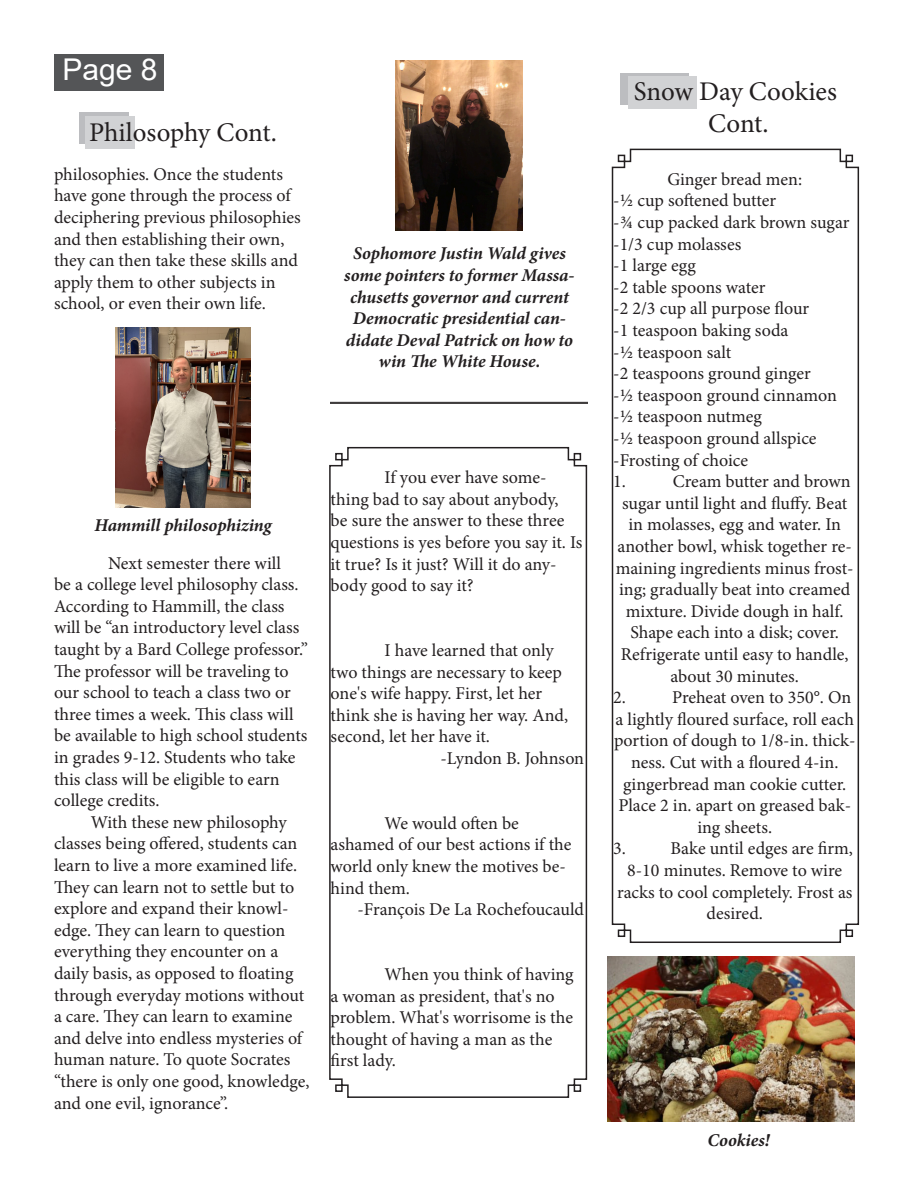
<style>
.page{position:relative;width:918px;height:1188px;background:#fff}
.page>*{position:absolute;margin:0;border:0;box-sizing:border-box;transform-origin:0 0}
.t1{font:30px "Arial";color:#fff}
.t2{font:27px "Minion Pro";color:#231f20}
.t3{font:18px/21.6px "Minion Pro";color:#231f20}
.t4{font:italic 700 18px/21.6px "Minion Pro";letter-spacing:-.005em;color:#231f20;text-align:center}
</style>
<div class="page">
<div style="left:54px;top:54px;width:110px;height:36px;background:#545557"></div>
<svg style="left:611px;top:148px;width:249px;height:795px"></svg>
<img style="left:608px;top:956px;width:247px;height:165px">
<hr style="left:330px;top:402px;width:258px;height:1px;background:#231f20">
<hr style="left:330px;top:403px;width:258px;height:1px;background:#231f20">
<svg style="left:329px;top:446px;width:259px;height:652px"></svg>
<img style="left:395px;top:60px;width:128px;height:170px">
<div style="left:79px;top:112px;width:49px;height:32px;background:#bcbdc0"></div>
<div style="left:85px;top:116px;width:49px;height:32px;background:#d1d2d4"></div>
<img style="left:115px;top:328px;width:136px;height:180px">
<div style="left:621px;top:73px;width:68px;height:31px;background:linear-gradient(to right,#bcbdc0,#bcbdc0)"></div>
<div style="left:629px;top:77px;width:68px;height:32px;background:#d1d2d4"></div>
<p class="t1" style="left:62px;top:49px;width:97px">Page 8</p>
<p class="t2" style="left:89px;top:115px;width:189px">Philosophy Cont.</p>
<p class="t3" style="left:54px;top:163px;width:248px">philosophies. Once the students have gone through the process of deciphering previous philosophies and then establishing their own, they can then take these skills and apply them to other subjects in school, or even their own life.</p>
<p class="t4" style="left:344px;top:243px;width:232px">Sophomore Justin Wald gives some pointers to former Massa&shy;chusetts governor and current<br>Democratic presidential can&shy;didate Deval Patrick on how to win The White House.</p>
<p class="t4" style="left:94px;top:514px;width:179px">Hammill philosophizing</p>
<p class="t3" style="left:54px;top:552px;width:256px;text-indent:54px">Next semester there will<br>be a college level philosophy class.<br>According to Hammill, the class will be “an introductory level class taught by a Bard College professor.”<br>The professor will be traveling to our school to teach a class two or three times a week. This class will be available to high school students in grades 9-12. Students who take this class will be eligible to earn college credits.</p>
<p class="t3" style="left:54px;top:811px;width:257px;text-indent:37px">With these new philosophy classes being offered, students can learn to live a more examined life.<br>They can learn not to settle but to explore and expand their knowl&shy;edge. They can learn to question everything they encounter on a daily basis, as opposed to floating through everyday motions without a care. They can learn to examine and delve into endless mysteries of human nature. To quote Socrates “there is only one good, knowledge, and one evil, ignorance”.</p>
<p class="t3" style="left:331px;top:467px;width:253px;text-indent:54px">If you ever have some&shy;thing bad to say about anybody,<br>be sure the answer to these three questions is yes before you say it. Is it true? Is it just? Will it do any&shy;body good to say it?</p>
<p class="t3" style="left:331px;top:639px;width:239px;text-indent:54px">I have learned that only two things are necessary to keep one's wife happy. First, let her think she is having her way. And, second, let her have it.</p>
<p class="t3" style="left:440px;top:747px;width:145px">-Lyndon B. Johnson</p>
<p class="t3" style="left:331px;top:812px;width:242px;text-indent:54px">We would often be ashamed of our best actions if the world only knew the motives be&shy;hind them.</p>
<p class="t3" style="left:357px;top:899px;width:228px">-François De La Rochefoucauld</p>
<p class="t3" style="left:331px;top:963px;width:244px;text-indent:54px">When you think of having a woman as president, that's no problem. What's worrisome is the thought of having a man as the first lady.</p>
<p class="t2" style="left:634px;top:73px;width:205px">Snow Day Cookies</p>
<p class="t2" style="left:708px;top:106px;width:62px">Cont.</p>
<p class="t3" style="left:667px;top:168px;width:136px">Ginger bread men:</p>
<p class="t3" style="left:613px;top:190px;width:164px">-½ cup softened butter</p>
<p class="t3" style="left:613px;top:212px;width:238px">-¾ cup packed dark brown sugar</p>
<p class="t3" style="left:613px;top:233px;width:130px">-1/3 cup molasses</p>
<p class="t3" style="left:613px;top:255px;width:84px">-1 large egg</p>
<p class="t3" style="left:613px;top:276px;width:154px">-2 table spoons water</p>
<p class="t3" style="left:613px;top:298px;width:198px">-2 2/3 cup all purpose flour</p>
<p class="t3" style="left:613px;top:320px;width:177px">-1 teaspoon baking soda</p>
<p class="t3" style="left:613px;top:341px;width:120px">-½ teaspoon salt</p>
<p class="t3" style="left:613px;top:363px;width:199px">-2 teaspoons ground ginger</p>
<p class="t3" style="left:613px;top:384px;width:225px">-½ teaspoon ground cinnamon</p>
<p class="t3" style="left:613px;top:406px;width:150px">-½ teaspoon nutmeg</p>
<p class="t3" style="left:613px;top:428px;width:205px">-½ teaspoon ground allspice</p>
<p class="t3" style="left:613px;top:449px;width:136px">-Frosting of choice</p>
<p class="t3" style="left:613px;top:471px;width:14px">1.</p>
<p class="t3" style="left:673px;top:471px;width:179px">Cream butter and brown</p>
<p class="t3" style="left:622px;top:492px;width:227px">sugar until light and fluffy. Beat</p>
<p class="t3" style="left:628px;top:514px;width:214px">in molasses, egg and water. In</p>
<p class="t3" style="left:618px;top:536px;width:236px">another bowl, whisk together re-</p>
<p class="t3" style="left:616px;top:557px;width:239px">maining ingredients minus frost-</p>
<p class="t3" style="left:619px;top:579px;width:233px">ing; gradually beat into creamed</p>
<p class="t3" style="left:626px;top:600px;width:219px">mixture. Divide dough in half.</p>
<p class="t3" style="left:630px;top:622px;width:210px">Shape each into a disk; cover.</p>
<p class="t3" style="left:621px;top:644px;width:229px">Refrigerate until easy to handle,</p>
<p class="t3" style="left:671px;top:665px;width:130px">about 30 minutes.</p>
<p class="t3" style="left:613px;top:687px;width:14px">2.</p>
<p class="t3" style="left:672px;top:687px;width:181px">Preheat oven to 350°. On</p>
<p class="t3" style="left:616px;top:708px;width:240px">a lightly floured surface, roll each</p>
<p class="t3" style="left:614px;top:730px;width:243px">portion of dough to 1/8-in. thick-</p>
<p class="t3" style="left:631px;top:752px;width:209px">ness. Cut with a floured 4-in.</p>
<p class="t3" style="left:623px;top:773px;width:225px">gingerbread man cookie cutter.</p>
<p class="t3" style="left:618px;top:795px;width:234px">Place 2 in. apart on greased bak-</p>
<p class="t3" style="left:697px;top:816px;width:76px">ing sheets.</p>
<p class="t3" style="left:613px;top:838px;width:14px">3.</p>
<p class="t3" style="left:671px;top:838px;width:184px">Bake until edges are firm,</p>
<p class="t3" style="left:627px;top:860px;width:216px">8-10 minutes. Remove to wire</p>
<p class="t3" style="left:617px;top:881px;width:237px">racks to cool completely. Frost as</p>
<p class="t3" style="left:707px;top:903px;width:58px">desired.</p>
<p class="t4" style="left:708px;top:1129px;width:64px">Cookies!</p>
</div>
